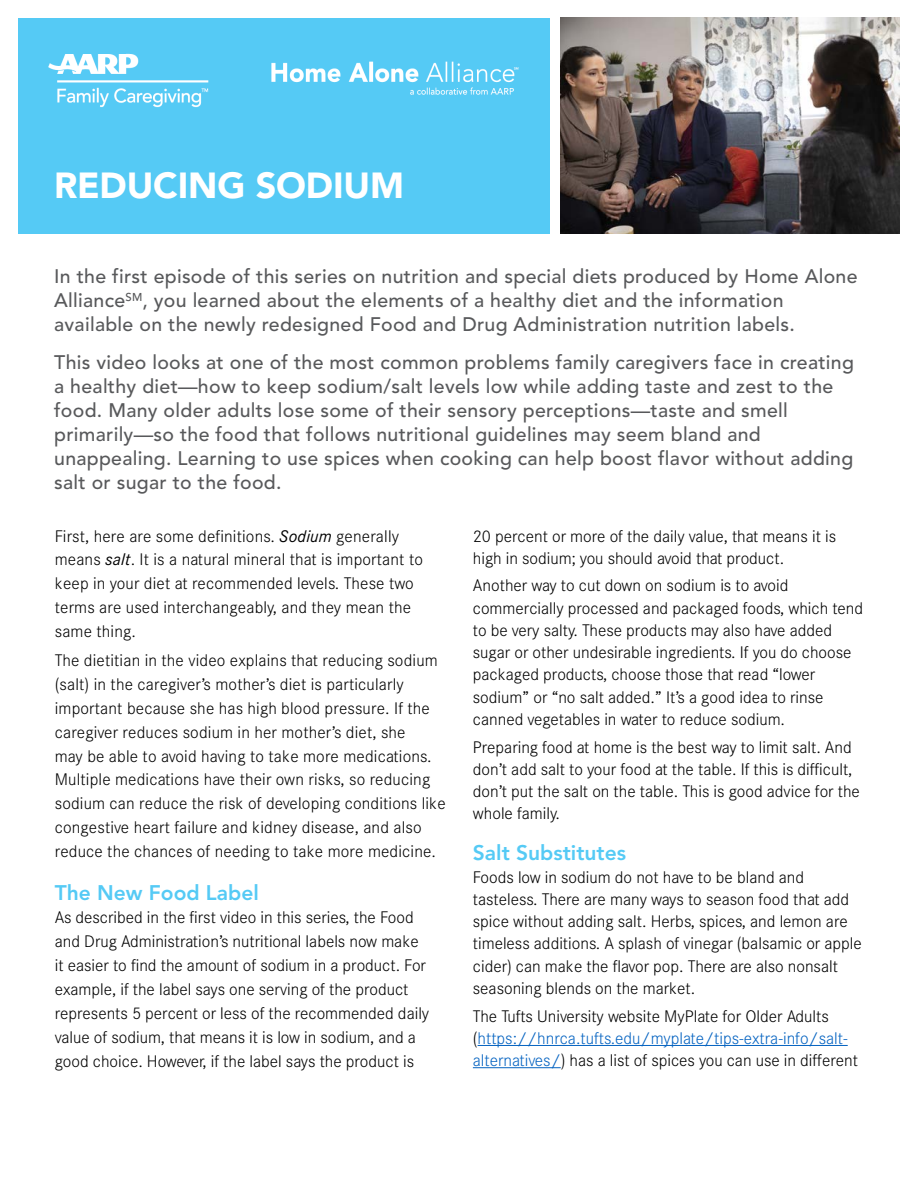
<style>
.page{position:relative;width:918px;height:1188px;background:#fff}
.page>*{position:absolute;margin:0;border:0;box-sizing:border-box;transform-origin:0 0}
.t1{font:900 36px "Avenir LT Std";letter-spacing:-.005em;color:#fff}
.t2{font:800 21px "Avenir LT Std";color:#55caf5}
.t3{font:500 19.5px/24px "Avenir LT Std";letter-spacing:.015em;color:#58595b}
.t4{font:300 16.5px/23.9px "Corporate S";color:#000}
.s1{font-weight:400;font-style:italic}
.s2{color:#0563c1}
</style>
<div class="page">
<div style="left:18px;top:18px;width:532px;height:215px;background:#55caf5"></div>
<hr style="left:478px;top:1045px;width:370px;height:1px;background:#0563c1">
<hr style="left:473px;top:1067px;width:88px;height:1px;background:#0563c1">
<img style="left:48px;top:53px;width:161px;height:55px">
<img style="left:271px;top:62px;width:248px;height:33px">
<img style="left:561px;top:18px;width:338px;height:215px">
<h1 class="t1" style="left:54px;top:163px;width:352px">REDUCING SODIUM</h1>
<p class="t3" style="left:54px;top:265px;width:805px">In the first episode of this series on nutrition and special diets produced by Home Alone<br>Alliance<sup>SM</sup>, you learned about the elements of a healthy diet and the information available on the newly redesigned Food and Drug Administration nutrition labels.</p>
<p class="t3" style="left:54px;top:351px;width:801px">This video looks at one of the most common problems family caregivers face in creating a healthy diet—how to keep sodium/salt levels low while adding taste and zest to the food. Many older adults lose some of their sensory perceptions—taste and smell primarily—so the food that follows nutritional guidelines may seem bland and unappealing. Learning to use spices when cooking can help boost flavor without adding salt or sugar to the food.</p>
<p class="t4" style="left:55px;top:524px;width:370px">First, here are some definitions. <span class="s1">Sodium</span> generally means <span class="s1">salt</span>. It is a natural mineral that is important to keep in your diet at recommended levels. These two terms are used interchangeably, and they mean the same thing.</p>
<p class="t4" style="left:55px;top:649px;width:393px">The dietitian in the video explains that reducing sodium (salt) in the caregiver’s mother’s diet is particularly important because she has high blood pressure. If the caregiver reduces sodium in her mother’s diet, she<br>may be able to avoid having to take more medications.<br>Multiple medications have their own risks, so reducing sodium can reduce the risk of developing conditions like congestive heart failure and kidney disease, and also reduce the chances of needing to take more medicine.</p>
<p class="t2" style="left:55px;top:880px;width:206px">The New Food Label</p>
<p class="t4" style="left:55px;top:906px;width:376px">As described in the first video in this series, the Food and Drug Administration’s nutritional labels now make it easier to find the amount of sodium in a product. For example, if the label says one serving of the product represents 5 percent or less of the recommended daily value of sodium, that means it is low in sodium, and a good choice. However, if the label says the product is</p>
<p class="t4" style="left:473px;top:525px;width:365px;line-height:22.2px">20 percent or more of the daily value, that means it is high in sodium; you should avoid that product.</p>
<p class="t4" style="left:473px;top:575px;width:392px;line-height:22.2px">Another way to cut down on sodium is to avoid commercially processed and packaged foods, which tend to be very salty. These products may also have added sugar or other undesirable ingredients. If you do choose packaged products, choose those that read “lower sodium” or “no salt added.” It’s a good idea to rinse canned vegetables in water to reduce sodium.</p>
<p class="t4" style="left:473px;top:736px;width:389px;line-height:22.2px">Preparing food at home is the best way to limit salt. And don’t add salt to your food at the table. If this is difficult, don’t put the salt on the table. This is good advice for the whole family.</p>
<p class="t2" style="left:473px;top:841px;width:155px">Salt Substitutes</p>
<p class="t4" style="left:473px;top:866px;width:391px;line-height:22.2px">Foods low in sodium do not have to be bland and tasteless. There are many ways to season food that add spice without adding salt. Herbs, spices, and lemon are timeless additions. A splash of vinegar (balsamic or apple cider) can make the flavor pop. There are also nonsalt seasoning blends on the market.</p>
<p class="t4" style="left:473px;top:1005px;width:387px;line-height:22.2px">The Tufts University website MyPlate for Older Adults (<span class="s2">https://hnrca.tufts.edu/myplate/tips-extra-info/salt&shy;alternatives/</span>) has a list of spices you can use in different</p>
</div>
